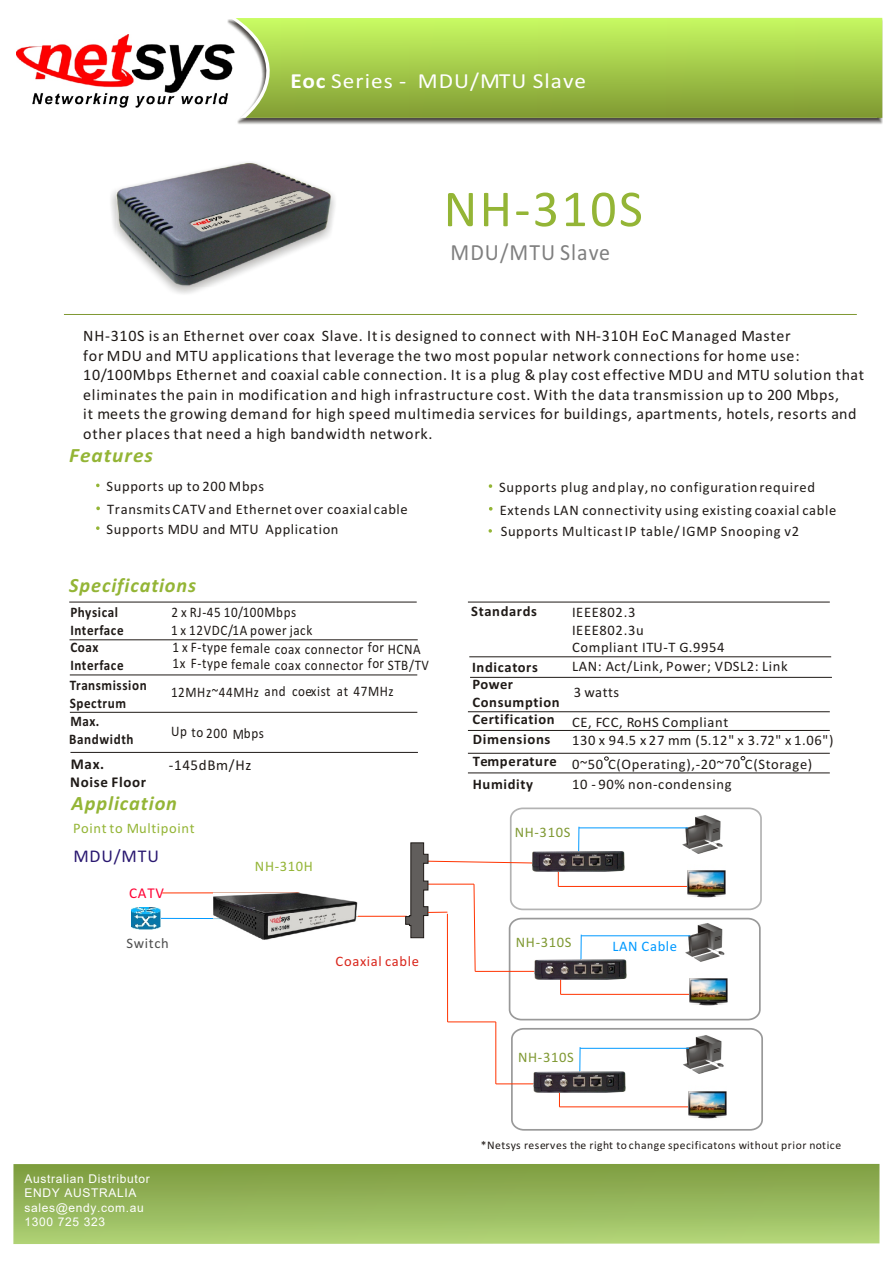
<style>
.page{position:relative;width:894px;height:1263px;background:#fff}
.page>*{position:absolute;margin:0;border:0;box-sizing:border-box;transform-origin:0 0}
.t1{font:52.35px "Calibri";letter-spacing:.045em;color:#94b536}
.t2{font:23.25px "Calibri";letter-spacing:.045em;color:#808080;scale:.94 1}
.t3{font:700 21.6px "Calibri";letter-spacing:.045em;color:#fff;scale:1.08 1}
.t4{font:21.6px "Calibri";letter-spacing:.045em;color:#fff;scale:1.08 1}
.t5{font:italic 700 20.4px "Calibri";letter-spacing:.045em;color:#94b536}
.t6{font:italic 700 20.4px "Calibri";letter-spacing:.045em;color:#94b536;scale:1.05 1}
.t7{font:18px "Calibri";letter-spacing:.045em;color:#291770}
.t8{font:16.05px/19.5px "Calibri";letter-spacing:.045em;color:#1f1a17}
.t9{font:700 15px "Calibri";letter-spacing:.045em;color:#1f1a17}
.t10{font:15px "Calibri";letter-spacing:.045em;color:#1f1a17}
.t11{font:15px "Calibri";color:#f03}
.t12{font:14.55px/17.9px "Calibri";letter-spacing:.045em;color:#1f1a17}
.t13{font:14.55px "Calibri";letter-spacing:.045em;color:#1f1a17;scale:.9 1}
.t14{font:700 14.55px/17.5px "Calibri";letter-spacing:.045em;color:#1f1a17}
.t15{font:700 14.55px/18px "Calibri";letter-spacing:.045em;color:#1f1a17;scale:.9 1}
.t16{font:14.55px "Calibri";letter-spacing:.045em;color:#94b536}
.t17{font:14.55px "Calibri";letter-spacing:.045em;color:#809933}
.t18{font:14.55px "Calibri";letter-spacing:.045em;color:#d9261c}
.t19{font:14.55px "Calibri";letter-spacing:.045em;color:#09f}
.t20{font:14.55px "Calibri";letter-spacing:.045em;color:#4d4d4d}
.t21{font:12px/14.4px "Arial";letter-spacing:.055em;color:#fff}
.t22{font:11.7px "Calibri";letter-spacing:.045em;color:#1f1a17}
.s1{font-weight:400}
</style>
<div class="page">
<img style="left:16px;top:34px;width:211px;height:74px">
<hr style="left:64px;top:314px;width:91px;height:1px;background:#809933">
<hr style="left:155px;top:314px;width:702px;height:1px;background:#809933">
<svg style="left:96px;top:484px;width:4px;height:3px"></svg>
<svg style="left:96px;top:526px;width:4px;height:4px"></svg>
<hr style="left:69px;top:602px;width:348px;height:1px;background:#1f1a17">
<hr style="left:468px;top:602px;width:362px;height:1px;background:#1f1a17">
<hr style="left:469px;top:657px;width:362px;height:1px;background:#1f1a17">
<hr style="left:468px;top:753px;width:362px;height:1px;background:#1f1a17">
<hr style="left:468px;top:730px;width:362px;height:1px;background:#1f1a17">
<hr style="left:468px;top:773px;width:362px;height:1px;background:#1f1a17">
<hr style="left:468px;top:711px;width:362px;height:1px;background:#1f1a17">
<svg style="left:604px;top:757px;width:5px;height:4px"></svg>
<svg style="left:741px;top:756px;width:4px;height:4px"></svg>
<img style="left:227px;top:20px;width:656px;height:104px">
<img style="left:236px;top:18px;width:646px;height:100px">
<img style="left:13px;top:1164px;width:867px;height:80px">
<img style="left:111px;top:162px;width:224px;height:132px">
<img style="left:116px;top:164px;width:216px;height:122px">
<svg style="left:489px;top:484px;width:3px;height:4px"></svg>
<hr style="left:70px;top:640px;width:348px;height:1px;background:#1f1a17">
<hr style="left:70px;top:675px;width:347px;height:1px;background:#1f1a17">
<hr style="left:70px;top:712px;width:347px;height:1px;background:#1f1a17">
<hr style="left:70px;top:752px;width:348px;height:1px;background:#1f1a17">
<hr style="left:470px;top:677px;width:362px;height:1px;background:#1f1a17">
<svg style="left:489px;top:507px;width:4px;height:4px"></svg>
<hr style="left:146px;top:918px;width:92px;height:1px;background:#09f">
<img style="left:132px;top:908px;width:29px;height:21px">
<svg style="left:510px;top:1028px;width:253px;height:103px"></svg>
<img style="left:688px;top:1085px;width:38px;height:38px">
<hr style="left:496px;top:1022px;width:1px;height:62px;background:#f30">
<hr style="left:496px;top:1084px;width:63px;height:1px;background:#f30">
<hr style="left:447px;top:914px;width:1px;height:108px;background:#f30">
<hr style="left:448px;top:1022px;width:48px;height:1px;background:#f30">
<hr style="left:343px;top:916px;width:64px;height:1px;background:#f30">
<hr style="left:579px;top:1047px;width:1px;height:35px;background:#09f">
<img style="left:534px;top:1072px;width:92px;height:20px">
<hr style="left:162px;top:893px;width:137px;height:1px;background:#f30">
<img style="left:214px;top:893px;width:143px;height:47px">
<svg style="left:405px;top:807px;width:357px;height:214px"></svg>
<svg style="left:96px;top:507px;width:4px;height:3px"></svg>
<svg style="left:489px;top:529px;width:3px;height:4px"></svg>
<h3 class="t4" style="left:331px;top:72px;width:238px">Series - MDU/MTU Slave</h3>
<h3 class="t3" style="left:291px;top:74px;width:326px">EocVDSL2 Series -<span class="s1">VDSL2 CPE Router</span></h3>
<h1 class="t1" style="left:444px;top:187px;width:201px">NH-310S</h1>
<h2 class="t2" style="left:451px;top:242px;width:171px">MDU/MTU Slave</h2>
<p class="t8" style="left:83px;top:327px;width:782px">NH-310S is an Ethernet over coax Slave. It is designed to connect with NH-310H EoC Managed Master<br>for MDU and MTU applications that leverage the two most popular network connections for home use:<br>10/100Mbps Ethernet and coaxial cable connection. It is a plug &amp; play cost effective MDU and MTU solution that eliminates the pain in modification and high infrastructure cost. With the data transmission up to 200 Mbps,<br>it meets the growing demand for high speed multimedia services for buildings, apartments, hotels, resorts and other places that need a high bandwidth network.</p>
<p class="t6" style="left:69px;top:447px;width:81px">Features</p>
<p class="t12" style="left:107px;top:478px;width:159px">Supports up to 200 Mbps</p>
<p class="t12" style="left:107px;top:521px;width:234px">Supports MDU and MTU Application</p>
<p class="t12" style="left:107px;top:502px;width:302px">Transmits CATV and Ethernet over coaxial cable</p>
<p class="t5" style="left:69px;top:577px;width:128px">Specifications</p>
<p class="t15" style="left:70px;top:604px;width:54px">Physical</p>
<p class="t13" style="left:172px;top:606px;width:140px">2 x RJ-45 10/100Mbps</p>
<p class="t15" style="left:70px;top:622px;width:61px">Interface</p>
<p class="t13" style="left:171px;top:624px;width:159px">1 x 12VDC/1A power jack</p>
<p class="t15" style="left:70px;top:640px;width:33px">Coax</p>
<p class="t13" style="left:173px;top:643px;width:277px">1 x F-type female coax connector for HCNA</p>
<p class="t15" style="left:70px;top:658px;width:61px">Interface</p>
<p class="t13" style="left:173px;top:659px;width:286px">1x F-type female coax connector for STB/TV</p>
<p class="t15" style="left:70px;top:677px;width:87px">Transmission</p>
<p class="t13" style="left:171px;top:685px;width:249px">12MHz~44MHz and coexist at 47MHz</p>
<p class="t15" style="left:69px;top:695px;width:73px">Spectrum<br>Max.<br>Bandwidth</p>
<p class="t13" style="left:171px;top:727px;width:105px">Up to 200 bps</p>
<p class="t13" style="left:233px;top:728px;width:14px">M</p>
<p class="t9" style="left:71px;top:758px;width:35px">Max.</p>
<p class="t10" style="left:169px;top:759px;width:84px">-145dBm/Hz</p>
<p class="t9" style="left:70px;top:776px;width:78px">Noise Floor</p>
<p class="t5" style="left:72px;top:795px;width:107px">Application</p>
<p class="t16" style="left:73px;top:822px;width:123px">Point to Multipoint</p>
<p class="t7" style="left:73px;top:848px;width:87px">MDU/MTU</p>
<p class="t11" style="left:129px;top:886px;width:36px">CATV</p>
<p class="t20" style="left:126px;top:937px;width:44px">Switch</p>
<p class="t16" style="left:255px;top:860px;width:60px">NH-310H</p>
<p class="t18" style="left:336px;top:955px;width:85px">Coaxial cable</p>
<p class="t21" style="left:25px;top:1171px;width:127px">Australian Distributor<br>ENDY AUSTRALIA sales@endy.com.au<br>1300 725 323</p>
<p class="t12" style="left:499px;top:479px;width:317px">Supports plug and play, no configuration required</p>
<p class="t12" style="left:500px;top:502px;width:338px">Extends LAN connectivity using existing coaxial cable</p>
<p class="t12" style="left:501px;top:523px;width:300px">Supports Multicast IP table/ IGMP Snooping v2</p>
<p class="t14" style="left:471px;top:603px;width:67px">Standards</p>
<p class="t12" style="left:572px;top:605px;width:65px">IEEE802.3</p>
<p class="t12" style="left:572px;top:622px;width:154px;line-height:17.4px">IEEE802.3u<br>Compliant ITU-T G.9954</p>
<p class="t14" style="left:472px;top:659px;width:89px">Indicators<br>Power<br>Consumption<br>Certification</p>
<p class="t14" style="left:473px;top:732px;width:79px">Dimensions</p>
<p class="t12" style="left:572px;top:655px;width:217px;line-height:26.1px">LAN: Act/Link, Power; VDSL2: Link<br>3 watts</p>
<p class="t12" style="left:572px;top:714px;width:263px">CE, FCC, RoHS Compliant<br>130 x 94.5 x 27 mm (5.12" x 3.72" x 1.06")</p>
<p class="t14" style="left:473px;top:754px;width:86px">Temperature</p>
<p class="t12" style="left:572px;top:756px;width:242px">0~50 C(Operating),-20~70 C(Storage)</p>
<p class="t14" style="left:473px;top:776px;width:62px">Humidity</p>
<p class="t12" style="left:572px;top:776px;width:161px">10 - 90% non-condensing</p>
<p class="t17" style="left:515px;top:826px;width:57px">NH-310S</p>
<p class="t17" style="left:516px;top:936px;width:57px">NH-310S</p>
<p class="t19" style="left:612px;top:940px;width:66px">LAN Cable</p>
<p class="t17" style="left:518px;top:1051px;width:57px">NH-310S</p>
<p class="t22" style="left:481px;top:1140px;width:362px">*Netsys reserves the right to change specificatons without prior notice</p>
</div>
